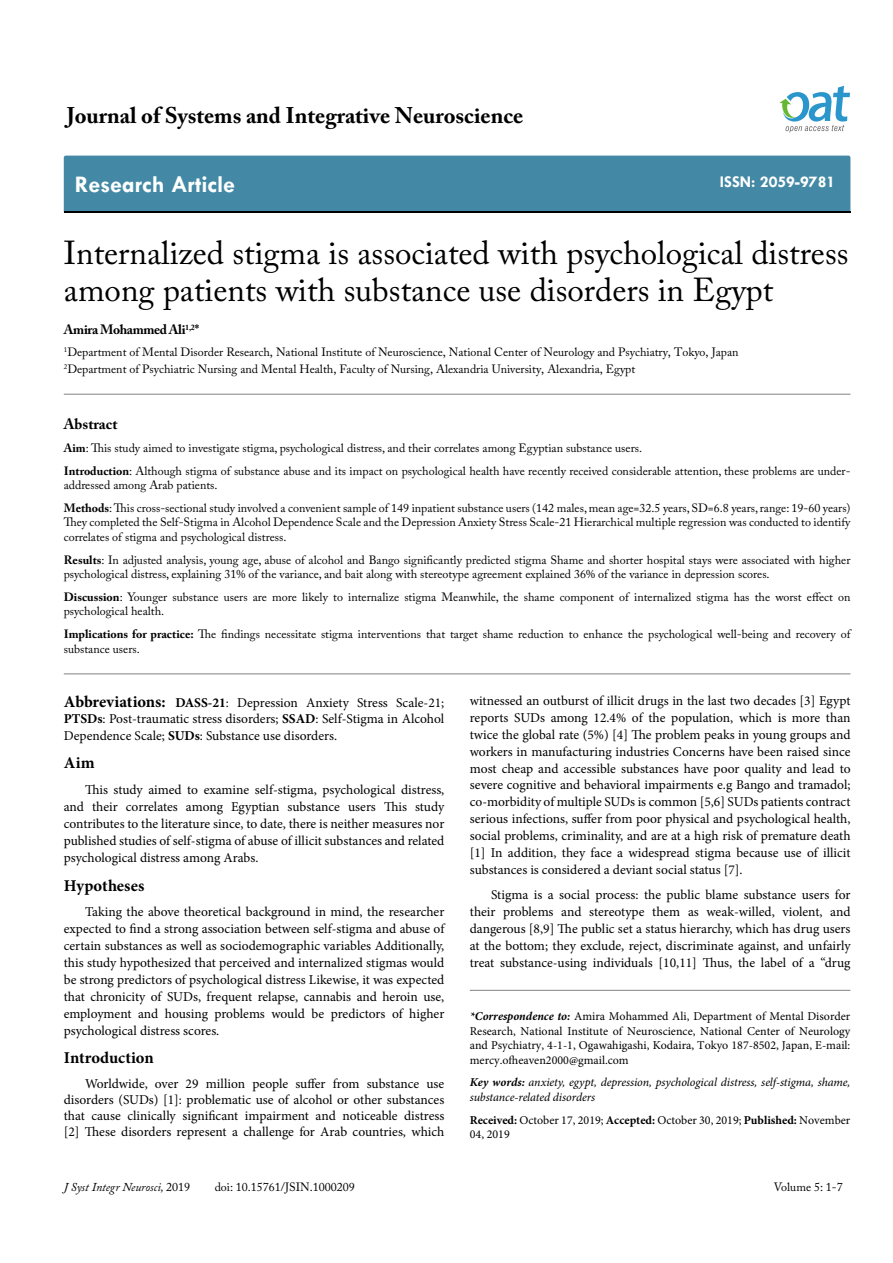
<style>
.page{position:relative;width:893px;height:1263px;background:#fff}
.page>*{position:absolute;margin:0;border:0;box-sizing:border-box;transform-origin:0 0}
.t1{font:33px/37.5px "Adobe Caslon Pro";color:#000}
.t2{font:700 24px "Tw Cen";color:#fff}
.t3{font:700 22.5px "Adobe Caslon Pro";color:#000}
.t4{font:700 16.5px "Minion Pro";letter-spacing:.005em;color:#000}
.t5{font:700 16.5px "Tw Cen";color:#fff}
.t6{font:700 15px "Adobe Caslon Pro";color:#000}
.t7{font:13.5px/16.8px "Minion Pro";color:#000;text-align:justify}
.t8{font:700 13.5px "Adobe Caslon Pro";letter-spacing:-.03em;color:#000}
.t9{font:12px/14.4px "Adobe Caslon Pro";color:#000}
.t10{font:12px/14.4px "Minion Pro";color:#000;text-align:justify}
.t11{font:italic 12px/14.4px "Minion Pro";letter-spacing:-.01em;color:#000}
.t12{font:italic 12px "Adobe Caslon Pro";color:#000}
.s1{font-weight:700}
.s2{font-weight:700;font-size:16.5px}
.s3{font-weight:700;font-style:italic}
.s4{font-style:normal}
</style>
<div class="page">
<div style="left:64px;top:156px;width:786px;height:56px;background:#4389a5"></div>
<svg style="left:779px;top:86px;width:71px;height:47px"></svg>
<hr style="left:64px;top:674px;width:786px;height:1px;background:#808285">
<hr style="left:64px;top:394px;width:786px;height:1px;background:#808285">
<hr style="left:470px;top:990px;width:380px;height:1px;background:#808285">
<h3 class="t3" style="left:67px;top:102px;width:458px">Journal of Systems and Integrative Neuroscience</h3>
<h2 class="t2" style="left:75px;top:170px;width:162px">Research Article</h2>
<p class="t5" style="left:720px;top:172px;width:117px">ISSN: 2059-9781</p>
<h1 class="t1" style="left:64px;top:234px;width:786px">Internalized stigma is associated with psychological distress among patients with substance use disorders in Egypt</h1>
<p class="t8" style="left:64px;top:322px;width:137px">Amira Mohammed Ali<sup>1,2</sup>*</p>
<p class="t9" style="left:64px;top:343px;width:676px;line-height:17.1px"><sup>1</sup>Department of Mental Disorder Research, National Institute of Neuroscience, National Center of Neurology and Psychiatry, Tokyo, Japan<br><sup>2</sup>Department of Psychiatric Nursing and Mental Health, Faculty of Nursing, Alexandria University, Alexandria, Egypt</p>
<p class="t6" style="left:64px;top:415px;width:55px">Abstract</p>
<p class="t9" style="left:64px;top:436px;width:788px;line-height:23px"><span class="s1">Aim</span>: This study aimed to investigate stigma, psychological distress, and their correlates among Egyptian substance users.<br><span class="s1">Introduction</span>: Although stigma of substance abuse and its impact on psychological health have recently received considerable attention, these problems are under-</p>
<p class="t9" style="left:64px;top:473px;width:788px;line-height:23px">addressed among Arab patients.<br><span class="s1">Methods</span>: This cross-sectional study involved a convenient sample of 149 inpatient substance users (142 males, mean age=32.5 years, SD=6.8 years, range: 19-60 years)</p>
<p class="t9" style="left:64px;top:515px;width:788px">They completed the Self-Stigma in Alcohol Dependence Scale and the Depression Anxiety Stress Scale-21 Hierarchical multiple regression was conducted to identify correlates of stigma and psychological distress.</p>
<p class="t9" style="left:64px;top:552px;width:788px"><span class="s1">Results</span>: In adjusted analysis, young age, abuse of alcohol and Bango significantly predicted stigma Shame and shorter hospital stays were associated with higher psychological distress, explaining 31% of the variance, and bait along with stereotype agreement explained 36% of the variance in depression scores.</p>
<p class="t9" style="left:64px;top:589px;width:788px"><span class="s1">Discussion</span>: Younger substance users are more likely to internalize stigma Meanwhile, the shame component of internalized stigma has the worst effect on psychological health.</p>
<p class="t9" style="left:64px;top:627px;width:788px"><span class="s1">Implications for practice:</span> The findings necessitate stigma interventions that target shame reduction to enhance the psychological well-being and recovery of substance users.</p>
<p class="t7" style="left:64px;top:695px;width:382px;line-height:16.2px"><span class="s2">Abbreviations:</span> <span class="s1">DASS-21</span>: Depression Anxiety Stress Scale-21; <span class="s1">PTSDs</span>: Post-traumatic stress disorders; <span class="s1">SSAD</span>: Self-Stigma in Alcohol Dependence Scale; <span class="s1">SUDs</span>: Substance use disorders.</p>
<p class="t4" style="left:64px;top:751px;width:32px">Aim</p>
<p class="t7" style="left:64px;top:781px;width:382px;text-indent:21px">This study aimed to examine self-stigma, psychological distress, and their correlates among Egyptian substance users This study contributes to the literature since, to date, there is neither measures nor published studies of self-stigma of abuse of illicit substances and related psychological distress among Arabs.</p>
<p class="t4" style="left:64px;top:874px;width:82px">Hypotheses</p>
<p class="t7" style="left:64px;top:903px;width:382px;text-indent:21px">Taking the above theoretical background in mind, the researcher expected to find a strong association between self-stigma and abuse of certain substances as well as sociodemographic variables Additionally, this study hypothesized that perceived and internalized stigmas would be strong predictors of psychological distress Likewise, it was expected that chronicity of SUDs, frequent relapse, cannabis and heroin use, employment and housing problems would be predictors of higher psychological distress scores.</p>
<p class="t4" style="left:64px;top:1046px;width:91px">Introduction</p>
<p class="t7" style="left:64px;top:1075px;width:382px;line-height:16.2px;text-indent:21px">Worldwide, over 29 million people suffer from substance use disorders (SUDs) [1]: problematic use of alcohol or other substances that cause clinically significant impairment and noticeable distress [2] These disorders represent a challenge for Arab countries, which</p>
<p class="t7" style="left:470px;top:692px;width:382px">witnessed an outburst of illicit drugs in the last two decades [3] Egypt reports SUDs among 12.4% of the population, which is more than twice the global rate (5%) [4] The problem peaks in young groups and workers in manufacturing industries Concerns have been raised since most cheap and accessible substances have poor quality and lead to severe cognitive and behavioral impairments e.g Bango and tramadol; co-morbidity of multiple SUDs is common [5,6] SUDs patients contract serious infections, suffer from poor physical and psychological health, social problems, criminality, and are at a high risk of premature death [1] In addition, they face a widespread stigma because use of illicit substances is considered a deviant social status [7].</p>
<p class="t7" style="left:470px;top:886px;width:382px;text-indent:21px">Stigma is a social process: the public blame substance users for their problems and stereotype them as weak-willed, violent, and dangerous [8,9] The public set a status hierarchy, which has drug users at the bottom; they exclude, reject, discriminate against, and unfairly treat substance-using individuals [10,11] Thus, the label of a “drug</p>
<p class="t10" style="left:470px;top:1009px;width:382px"><span class="s3">*Correspondence to:</span> Amira Mohammed Ali, Department of Mental Disorder Research, National Institute of Neuroscience, National Center of Neurology and Psychiatry, 4-1-1, Ogawahigashi, Kodaira, Tokyo 187-8502, Japan, E-mail: mercy.ofheaven2000@gmail.com</p>
<p class="t11" style="left:470px;top:1075px;width:382px"><span class="s1">Key words:</span> anxiety, egypt, depression, psychological distress, self-stigma, shame, substance-related disorders</p>
<p class="t10" style="left:470px;top:1113px;width:382px"><span class="s1">Received:</span> October 17, 2019; <span class="s1">Accepted:</span> October 30, 2019; <span class="s1">Published:</span> November<br>04, 2019</p>
<p class="t12" style="left:64px;top:1180px;width:128px">J Syst Integr Neurosci, <span class="s4">2019</span></p>
<p class="t9" style="left:215px;top:1180px;width:142px">doi: 10.15761/JSIN.1000209</p>
<p class="t9" style="left:774px;top:1180px;width:71px">Volume 5: 1-7</p>
</div>
